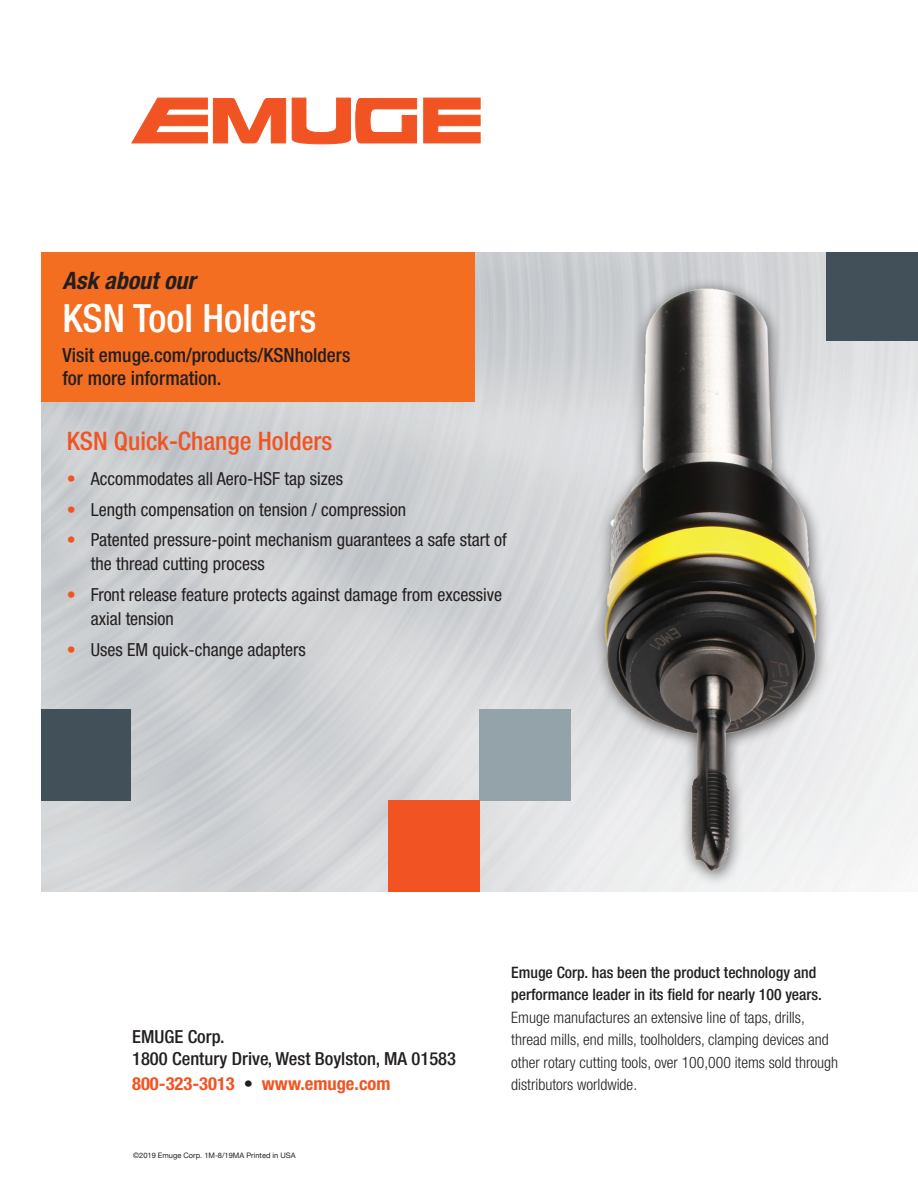
<style>
.page{position:relative;width:918px;height:1188px;background:#fff}
.page>*{position:absolute;margin:0;border:0;box-sizing:border-box;transform-origin:0 0}
.t1{font:500 condensed 39px "Helvetica Neue LT Pro";color:#fff}
.t2{font:500 condensed 25.5px "Helvetica Neue LT Pro";color:#f15422}
.t3{font:italic 700 condensed 24px "Helvetica Neue LT Pro";color:#231f20}
.t4{font:500 condensed 19.5px/23.4px "Helvetica Neue LT Pro";color:#231f20}
.t5{font:condensed 18px/24px "Helvetica Neue LT Pro";color:#231f20}
.t6{font:500 condensed 18px/21.6px "Helvetica Neue LT Pro";color:#231f20}
.t7{font:700 condensed 18px "Helvetica Neue LT Pro";color:#f15422}
.t8{font:300 condensed 15.75px/22.5px "Helvetica Neue LT Pro";color:#231f20}
.t9{font:500 condensed 15.75px/22.5px "Helvetica Neue LT Pro";color:#231f20}
.t10{font:7.5px "Helvetica Neue";color:#231f20}
.s1{color:#f15422}
.s2{color:#231f20}
</style>
<div class="page">
<svg style="left:132px;top:98px;width:75px;height:45px"></svg>
<svg style="left:424px;top:98px;width:56px;height:45px;background:#f3734b"></svg>
<svg style="left:213px;top:98px;width:73px;height:45px"></svg>
<svg style="left:292px;top:98px;width:125px;height:46px"></svg>
<div style="left:479px;top:709px;width:92px;height:92px;background:#94a2aa"></div>
<div style="left:388px;top:800px;width:92px;height:92px;background:#f15422"></div>
<img style="left:572px;top:252px;width:346px;height:640px">
<div style="left:28px;top:247px;width:447px;height:155px;background:#f36e21"></div>
<div style="left:22px;top:152px;width:896px;height:100px;background:#fff"></div>
<div style="left:36px;top:709px;width:95px;height:92px;background:#425159"></div>
<div style="left:0;top:219px;width:40px;height:678px;background:#fff"></div>
<h3 class="t3" style="left:62px;top:266px;width:135px">Ask about our</h3>
<h1 class="t1" style="left:62px;top:295px;width:256px">KSN Tool Holders</h1>
<p class="t4" style="left:62px;top:343px;width:290px">Visit emuge.com/products/KSNholders for more information.</p>
<h2 class="t2" style="left:67px;top:426px;width:267px">KSN Quick-Change Holders</h2>
<p class="t5" style="left:67px;top:466px;width:278px"><span class="s1">•</span> Accommodates all Aero-HSF tap sizes</p>
<p class="t5" style="left:67px;top:497px;width:341px"><span class="s1">•</span> Length compensation on tension / compression</p>
<p class="t5" style="left:91px;top:528px;width:418px;text-indent:-24px"><span class="s1">•</span> Patented pressure-point mechanism guarantees a safe start of the thread cutting process</p>
<p class="t5" style="left:91px;top:582px;width:413px;text-indent:-24px"><span class="s1">•</span> Front release feature protects against damage from excessive axial tension</p>
<p class="t5" style="left:67px;top:637px;width:241px"><span class="s1">•</span> Uses EM quick-change adapters</p>
<p class="t6" style="left:132px;top:1026px;width:326px">EMUGE Corp.<br>1800 Century Drive, West Boylston, MA 01583</p>
<p class="t7" style="left:132px;top:1073px;width:260px">800-323-3013 <span class="s2">•</span> www.emuge.com</p>
<p class="t10" style="left:133px;top:1150px;width:164px">©2019 Emuge Corp. 1M-8/19MA Printed in USA</p>
<p class="t9" style="left:511px;top:961px;width:312px">Emuge Corp. has been the product technology and performance leader in its field for nearly 100 years.</p>
<p class="t8" style="left:511px;top:1006px;width:328px">Emuge manufactures an extensive line of taps, drills, thread mills, end mills, toolholders, clamping devices and other rotary cutting tools, over 100,000 items sold through distributors worldwide.</p>
</div>
